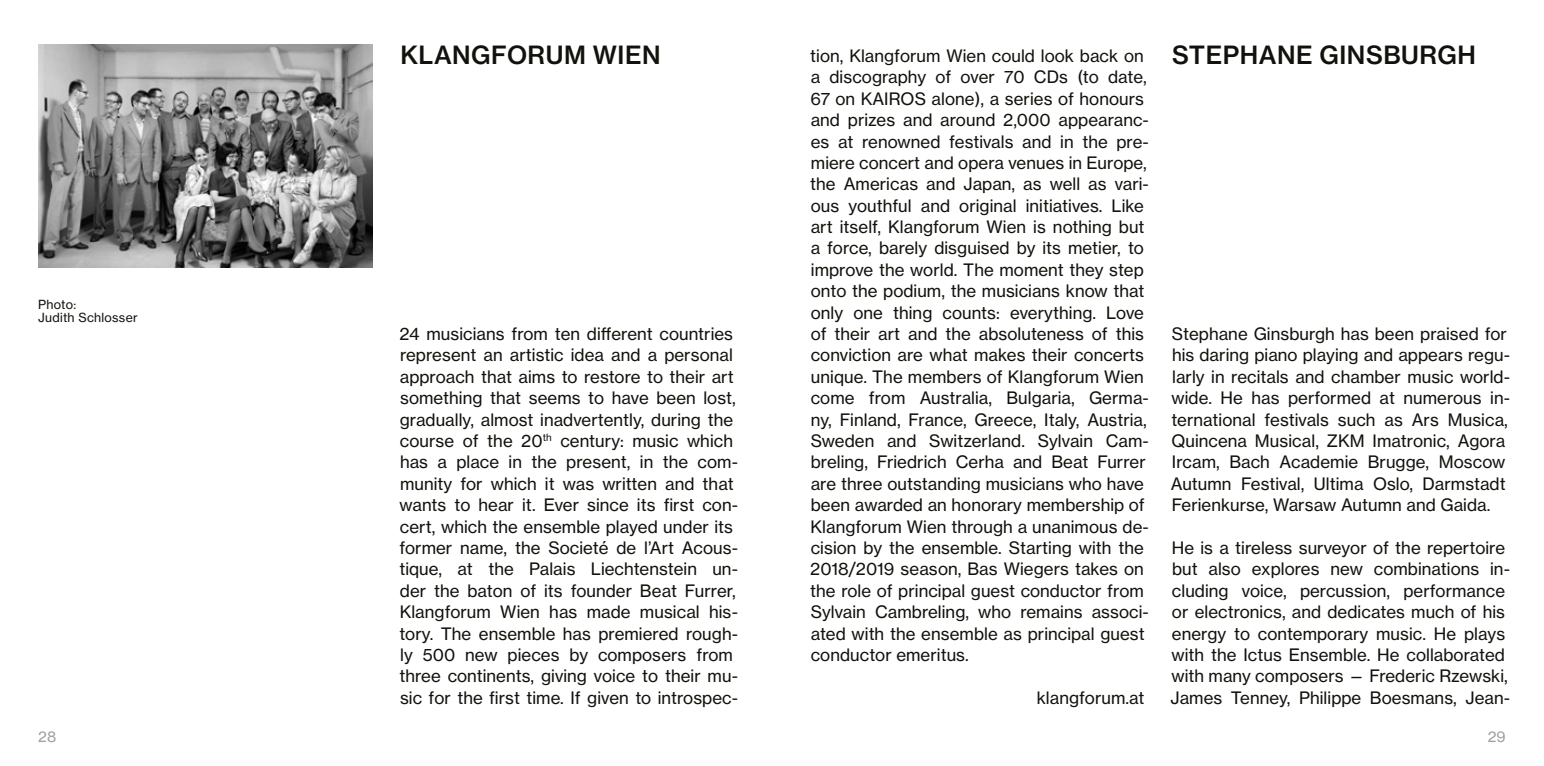
<style>
.page{position:relative;width:1544px;height:766px;background:#fff}
.page>*{position:absolute;margin:0;border:0;box-sizing:border-box;transform-origin:0 0}
.head_fließtext{font:24.75px "N Haas Grotesk TX Pro 65 Md";letter-spacing:.02em;color:#12120d}
.fließtext_englisch{font:16.88px/21.4px "N Haas Grotesk TX Pro 55 Rg";letter-spacing:.005em;color:#12120d}
.t1{font:14.62px "N Haas Grotesk TX Pro 55 Rg";color:#9d9e9e}
.t2{font:12.38px "N Haas Grotesk TX Pro 55 Rg";letter-spacing:.02em;color:#12120d}
</style>
<div class="page">
<img style="left:38px;top:45px;width:334px;height:222px">
<p class="t2" style="left:38px;top:296px;width:39px">Photo:</p>
<p class="t2" style="left:38px;top:310px;width:101px">Judith Schlosser</p>
<p class="head_fließtext" style="left:400px;top:40px;width:262px">KLANGFORUM WIEN</p>
<p class="fließtext_englisch" style="left:399px;top:323px;width:340px">24 musicians from ten different countries represent an artistic idea and a personal approach that aims to restore to their art something that seems to have been lost, gradually, almost inadvertently, during the course of the 20<sup>th</sup> century: music which has a place in the present, in the com&shy;munity for which it was written and that wants to hear it. Ever since its first con&shy;cert, which the ensemble played under its former name, the Societé de l’Art Acous&shy;tique, at the Palais Liechtenstein un&shy;der the baton of its founder Beat Furrer, Klangforum Wien has made musical his&shy;tory. The ensemble has premiered rough&shy;ly 500 new pieces by composers from three continents, giving voice to their mu&shy;sic for the first time. If given to introspec-</p>
<p class="fließtext_englisch" style="left:810px;top:45px;width:340px">tion, Klangforum Wien could look back on a discography of over 70 CDs (to date, 67 on KAIROS alone), a series of honours and prizes and around 2,000 appearanc&shy;es at renowned festivals and in the pre&shy;miere concert and opera venues in Europe, the Americas and Japan, as well as vari&shy;ous youthful and original initiatives. Like art itself, Klangforum Wien is nothing but a force, barely disguised by its metier, to improve the world. The moment they step onto the podium, the musicians know that only one thing counts: everything. Love of their art and the absoluteness of this conviction are what makes their concerts unique. The members of Klangforum Wien come from Australia, Bulgaria, Germa&shy;ny, Finland, France, Greece, Italy, Austria, Sweden and Switzerland. Sylvain Cam&shy;breling, Friedrich Cerha and Beat Furrer are three outstanding musicians who have been awarded an honorary membership of Klangforum Wien through a unanimous de&shy;cision by the ensemble. Starting with the 2018/2019 season, Bas Wiegers takes on the role of principal guest conductor from Sylvain Cambreling, who remains associ&shy;ated with the ensemble as principal guest conductor emeritus.</p>
<p class="fließtext_englisch" style="left:1036px;top:686px;width:109px">klangforum.at</p>
<p class="head_fließtext" style="left:1172px;top:40px;width:305px">STEPHANE GINSBURGH</p>
<p class="fließtext_englisch" style="left:1170px;top:323px;width:341px">Stephane Ginsburgh has been praised for his daring piano playing and appears regu&shy;larly in recitals and chamber music world&shy;wide. He has performed at numerous in&shy;ternational festivals such as Ars Musica, Quincena Musical, ZKM Imatronic, Agora Ircam, Bach Academie Brugge, Moscow Autumn Festival, Ultima Oslo, Darmstadt Ferienkurse, Warsaw Autumn and Gaida.</p>
<p class="fließtext_englisch" style="left:1170px;top:537px;width:341px">He is a tireless surveyor of the repertoire but also explores new combinations in&shy;cluding voice, percussion, performance or electronics, and dedicates much of his energy to contemporary music. He plays with the Ictus Ensemble. He collaborated with many composers — Frederic Rzewski, James Tenney, Philippe Boesmans, Jean-</p>
<p class="t1" style="left:38px;top:727px;width:19px">28</p>
<p class="t1" style="left:1487px;top:727px;width:19px">29</p>
</div>
